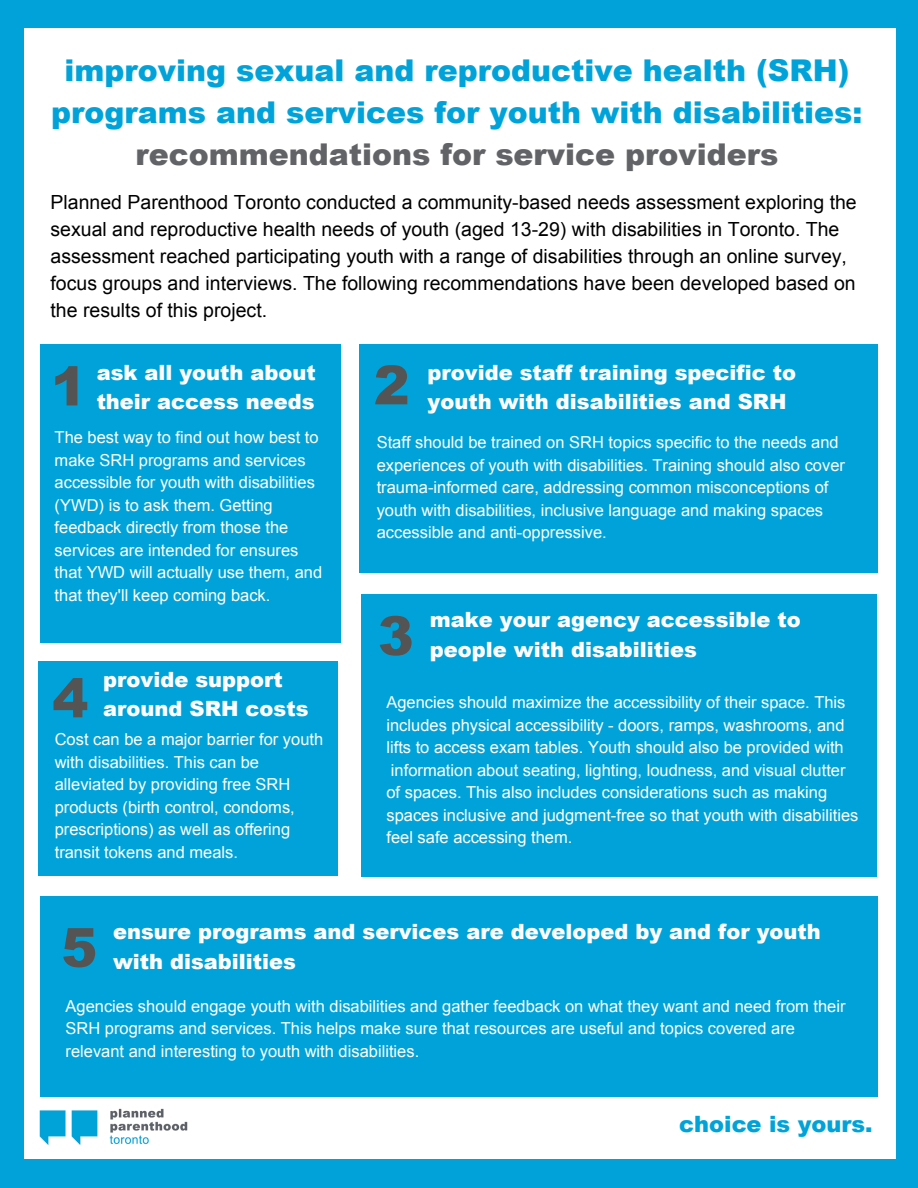
<style>
.page{position:relative;width:918px;height:1188px;background:#00a3d9}
.page>*{position:absolute;margin:0;border:0;box-sizing:border-box;transform-origin:0 0}
.t1{font:900 54px "Arial";color:#545454}
.t2{font:900 30px/41.7px "Arial";color:#00a3d9;text-align:center}
.t3{font:900 22.5px "Arial";color:#00a3d9}
.t4{font:900 21px/29.2px "Arial";color:#fff}
.t5{font:19.5px/27px "Arial";color:#000}
.t6{font:16.5px/22.5px "Arial";color:#fff}
.s1{color:#626366}
</style>
<div class="page">
<div style="left:24px;top:28px;width:871px;height:1131px;background:#fff"></div>
<img style="left:39px;top:1108px;width:149px;height:37px">
<div style="left:40px;top:345px;width:300px;height:298px;background:#00a3d9"></div>
<div style="left:359px;top:345px;width:518px;height:228px;background:#00a3d9"></div>
<div style="left:362px;top:594px;width:515px;height:282px;background:#00a3d9"></div>
<div style="left:40px;top:896px;width:838px;height:201px;background:#00a3d9"></div>
<div style="left:38px;top:661px;width:300px;height:215px;background:#00a3d9"></div>
<p class="t2" style="left:51px;top:49px;width:813px">improving sexual and reproductive health (SRH) programs and services for youth with disabilities: <span class="s1">recommendations for service providers</span></p>
<p class="t5" style="left:51px;top:189px;width:808px">Planned Parenthood Toronto conducted a community-based needs assessment exploring the sexual and reproductive health needs of youth (aged 13-29) with disabilities in Toronto. The assessment reached participating youth with a range of disabilities through an online survey, focus groups and interviews. The following recommendations have been developed based on the results of this project.</p>
<p class="t1" style="left:51px;top:346px;width:37px">1</p>
<p class="t1" style="left:374px;top:345px;width:37px">2</p>
<p class="t4" style="left:97px;top:357px;width:221px">ask all youth about their access needs</p>
<p class="t4" style="left:428px;top:357px;width:370px">provide staff training specific to youth with disabilities and SRH</p>
<p class="t6" style="left:55px;top:426px;width:269px">The best way to find out how best to make SRH programs and services accessible for youth with disabilities (YWD) is to ask them. Getting feedback directly from those the services are intended for ensures that YWD will actually use them, and that they'll keep coming back.</p>
<p class="t1" style="left:52px;top:658px;width:37px">4</p>
<p class="t4" style="left:103px;top:664px;width:207px">provide support around SRH costs</p>
<p class="t6" style="left:55px;top:729px;width:270px">Cost can be a major barrier for youth with disabilities. This can be alleviated by providing free SRH products (birth control, condoms, prescriptions) as well as offering transit tokens and meals.</p>
<p class="t6" style="left:377px;top:431px;width:470px">Staff should be trained on SRH topics specific to the needs and experiences of youth with disabilities. Training should also cover trauma-informed care, addressing common misconceptions of youth with disabilities, inclusive language and making spaces accessible and anti-oppressive.</p>
<p class="t1" style="left:378px;top:596px;width:37px">3</p>
<p class="t4" style="left:430px;top:605px;width:372px">make your agency accessible to people with disabilities</p>
<p class="t6" style="left:386px;top:691px;width:474px">Agencies should maximize the accessibility of their space. This includes physical accessibility - doors, ramps, washrooms, and lifts to access exam tables. Youth should also be provided with information about seating, lighting, loudness, and visual clutter of spaces. This also includes considerations such as making spaces inclusive and judgment-free so that youth with disabilities feel safe accessing them.</p>
<p class="t1" style="left:61px;top:907px;width:37px">5</p>
<p class="t4" style="left:113px;top:916px;width:709px">ensure programs and services are developed by and for youth with disabilities</p>
<p class="t6" style="left:66px;top:995px;width:782px">Agencies should engage youth with disabilities and gather feedback on what they want and need from their<br>SRH programs and services. This helps make sure that resources are useful and topics covered are relevant and interesting to youth with disabilities.</p>
<p class="t3" style="left:679px;top:1107px;width:195px">choice is yours.</p>
</div>
